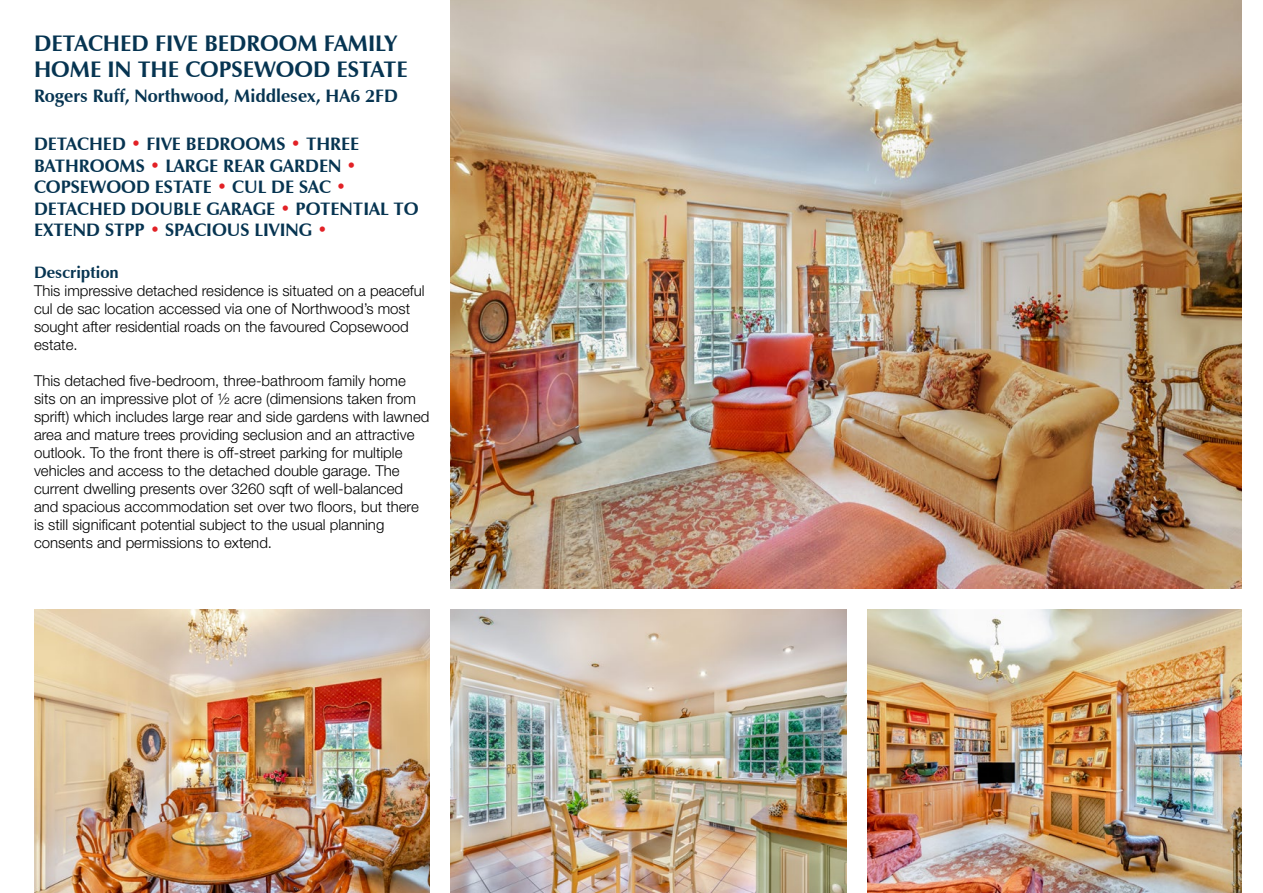
<style>
.page{position:relative;width:1263px;height:893px;background:#fff}
.page>*{position:absolute;margin:0;border:0;box-sizing:border-box;transform-origin:0 0}
.t1{font:700 22.5px/25.5px "Zapf Humanist 601 BT";color:#063451}
.t2{font:700 18px/21.6px "Zapf Humanist 601 BT";color:#063451}
.t3{font:700 16.5px "Zapf Humanist 601 BT";color:#063451}
.t4{font:300 15px/18px "Helvetica Neue LT Std";color:#000}
.s1{color:#e22126}
</style>
<div class="page">
<img style="left:867px;top:609px;width:375px;height:284px">
<img style="left:451px;top:609px;width:395px;height:284px">
<img style="left:34px;top:609px;width:395px;height:284px">
<img style="left:451px;top:0;width:791px;height:588px">
<h1 class="t1" style="left:34px;top:31px;width:375px">DETACHED FIVE BEDROOM FAMILY<br>HOME IN THE COPSEWOOD ESTATE</h1>
<p class="t2" style="left:34px;top:85px;width:365px">Rogers Ruff, Northwood, Middlesex, HA6 2FD</p>
<p class="t2" style="left:34px;top:133px;width:386px">DETACHED <span class="s1">•</span> FIVE BEDROOMS <span class="s1">•</span> THREE<br>BATHROOMS <span class="s1">•</span> LARGE REAR GARDEN <span class="s1">•<br></span>COPSEWOOD ESTATE <span class="s1">•</span> CUL DE SAC <span class="s1">•<br></span>DETACHED DOUBLE GARAGE <span class="s1">•</span> POTENTIAL TO<br>EXTEND STPP <span class="s1">•</span> SPACIOUS LIVING <span class="s1">•</span></p>
<p class="t3" style="left:34px;top:262px;width:86px">Description</p>
<p class="t4" style="left:34px;top:281px;width:392px">This impressive detached residence is situated on a peaceful cul de sac location accessed via one of Northwood’s most sought after residential roads on the favoured Copsewood estate.</p>
<p class="t4" style="left:34px;top:371px;width:397px">This detached five-bedroom, three-bathroom family home sits on an impressive plot of ½ acre (dimensions taken from sprift) which includes large rear and side gardens with lawned area and mature trees providing seclusion and an attractive outlook. To the front there is off-street parking for multiple vehicles and access to the detached double garage. The current dwelling presents over 3260 sqft of well-balanced and spacious accommodation set over two floors, but there is still significant potential subject to the usual planning consents and permissions to extend.</p>
</div>
